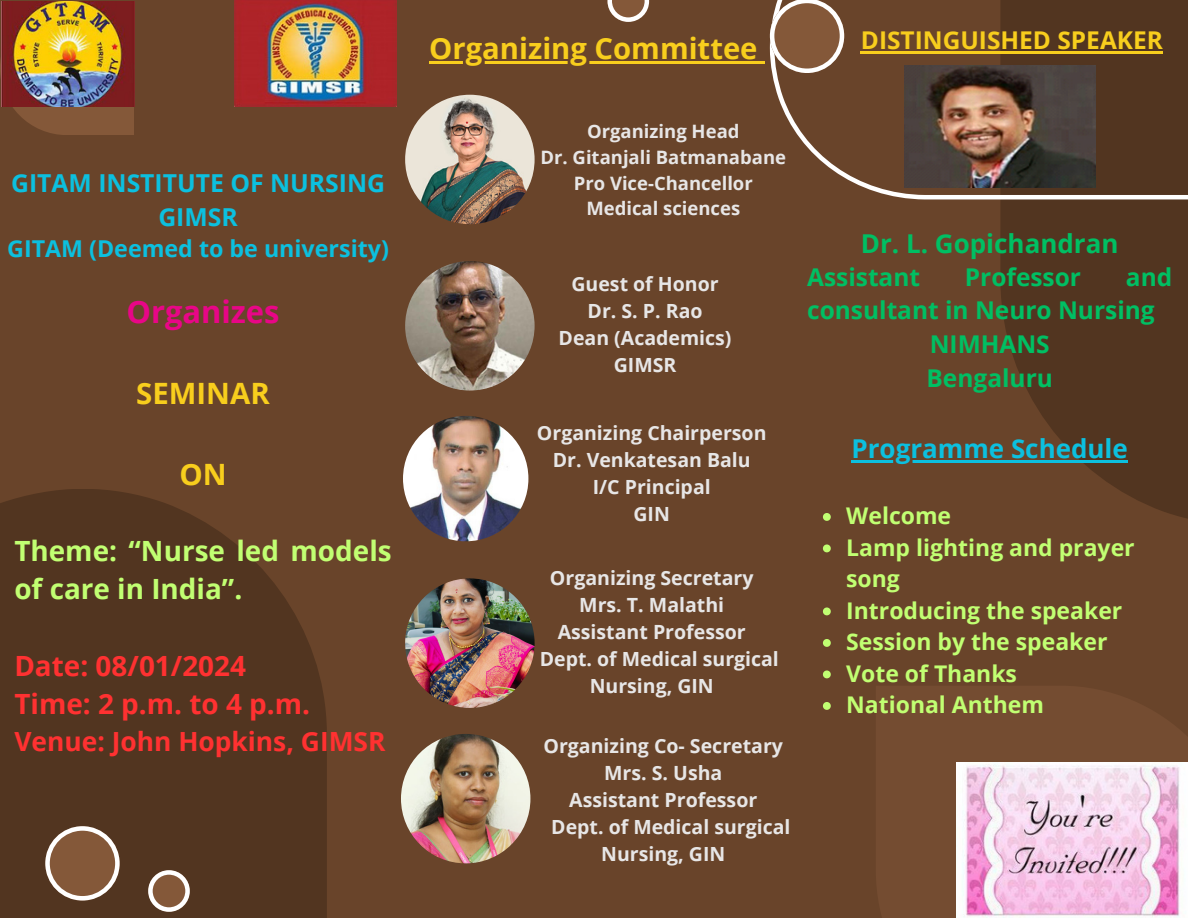
<style>
.page{position:relative;width:1188px;height:918px;background:#69442a}
.page>*{position:absolute;margin:0;border:0;box-sizing:border-box;transform-origin:0 0}
.t1{font:700 30.9px "Open Sans";color:#e80687}
.t2{font:700 29.4px "Open Sans";color:#f8ce1d}
.t3{font:700 29.25px "Open Sans";color:#f8ce1d}
.t4{font:700 27.9px/38.2px "Open Sans";color:#c1ff72}
.t5{font:700 27.9px "Open Sans";color:#ff3131}
.t6{font:700 26.4px "Open Sans";color:#ff3131}
.t7{font:700 25.95px "Open Sans";color:#00bf63}
.t8{font:700 25.95px "Open Sans";color:#0cc0df}
.t9{font:700 24.75px "Open Sans";color:#0cc0df}
.t10{font:700 24.45px/33.8px "Open Sans";color:#00bf63}
.t11{font:700 24.45px "Open Sans";color:#f8ce1d}
.t12{font:700 23.25px "Open Sans";color:#0cc0df}
.t13{font:700 22.95px/31.5px "Open Sans";color:#c1ff72}
.t14{font:700 19.5px/27px "Open Sans";color:#e7e6e6}
.t15{font:700 18.45px "Open Sans";color:#e7e6e6}
</style>
<div class="page">
<div style="left:0;top:489px;width:327px;height:429px;background:#523520"></div>
<svg style="left:1000px;top:199px;width:188px;height:320px;fill:#523520"></svg>
<svg style="left:772px;top:0;width:416px;height:199px"></svg>
<div style="left:876px;top:686px;width:312px;height:232px;background:#744c31"></div>
<svg style="left:0;top:59px;width:134px;height:76px"></svg>
<svg style="left:45px;top:826px;width:75px;height:74px"></svg>
<svg style="left:607px;top:0;width:42px;height:22px"></svg>
<svg style="left:148px;top:870px;width:42px;height:42px"></svg>
<img style="left:1px;top:1px;width:134px;height:106px">
<img style="left:235px;top:0;width:162px;height:107px">
<img style="left:405px;top:95px;width:130px;height:129px;border-radius:50%">
<img style="left:403px;top:416px;width:125px;height:125px;border-radius:50%">
<img style="left:405px;top:578px;width:130px;height:130px;border-radius:50%">
<img style="left:905px;top:65px;width:191px;height:123px">
<img style="left:401px;top:734px;width:129px;height:129px;border-radius:50%">
<img style="left:956px;top:763px;width:232px;height:155px">
<img style="left:405px;top:261px;width:130px;height:130px;border-radius:50%">
<hr style="left:429px;top:61px;width:329px;height:3px;background:#f8ce1d">
<svg style="left:758px;top:0;width:86px;height:73px"></svg>
<hr style="left:861px;top:52px;width:302px;height:2px;background:#f8ce1d">
<hr style="left:852px;top:460px;width:276px;height:2px;background:#0cc0df">
<svg style="left:823px;top:513px;width:8px;height:8px"></svg>
<svg style="left:823px;top:544px;width:8px;height:8px"></svg>
<svg style="left:823px;top:607px;width:8px;height:8px"></svg>
<svg style="left:823px;top:639px;width:8px;height:8px"></svg>
<svg style="left:823px;top:670px;width:8px;height:8px"></svg>
<svg style="left:823px;top:702px;width:8px;height:8px"></svg>
<p class="t9" style="left:11px;top:166px;width:375px">GITAM INSTITUTE OF NURSING</p>
<p class="t9" style="left:158px;top:200px;width:81px">GIMSR</p>
<p class="t12" style="left:7px;top:233px;width:383px">GITAM (Deemed to be university)</p>
<p class="t1" style="left:126px;top:290px;width:155px">Organizes</p>
<p class="t2" style="left:136px;top:372px;width:135px">SEMINAR</p>
<p class="t2" style="left:179px;top:453px;width:49px">ON</p>
<p class="t4" style="left:14px;top:531px;width:379px">Theme: “Nurse led models of care in India”.</p>
<p class="t5" style="left:14px;top:646px;width:233px">Date: 08/01/2024</p>
<p class="t5" style="left:14px;top:684px;width:297px">Time: 2 p.m. to 4 p.m.</p>
<p class="t6" style="left:14px;top:723px;width:373px">Venue: John Hopkins, GIMSR</p>
<p class="t3" style="left:429px;top:28px;width:330px">Organizing Committee</p>
<p class="t11" style="left:861px;top:23px;width:304px">DISTINGUISHED SPEAKER</p>
<p class="t15" style="left:587px;top:119px;width:154px">Organizing Head</p>
<p class="t15" style="left:540px;top:144px;width:247px">Dr. Gitanjali Batmanabane</p>
<p class="t15" style="left:574px;top:170px;width:181px">Pro Vice-Chancellor</p>
<p class="t15" style="left:586px;top:195px;width:155px">Medical sciences</p>
<p class="t14" style="left:571px;top:270px;width:149px">Guest of Honor</p>
<p class="t14" style="left:588px;top:297px;width:116px">Dr. S. P. Rao</p>
<p class="t14" style="left:559px;top:324px;width:174px">Dean (Academics)</p>
<p class="t14" style="left:614px;top:351px;width:64px">GIMSR</p>
<p class="t14" style="left:537px;top:419px;width:231px">Organizing Chairperson</p>
<p class="t14" style="left:553px;top:446px;width:199px">Dr. Venkatesan Balu</p>
<p class="t14" style="left:593px;top:473px;width:119px">I/C Principal</p>
<p class="t14" style="left:634px;top:500px;width:38px">GIN</p>
<p class="t14" style="left:550px;top:564px;width:205px">Organizing Secretary</p>
<p class="t14" style="left:579px;top:591px;width:146px">Mrs. T. Malathi</p>
<p class="t14" style="left:558px;top:618px;width:190px">Assistant Professor</p>
<p class="t14" style="left:590px;top:645px;width:191px;text-indent:-50px">Dept. of Medical surgical<br>Nursing, GIN</p>
<p class="t14" style="left:544px;top:732px;width:241px">Organizing Co- Secretary</p>
<p class="t14" style="left:604px;top:759px;width:120px">Mrs. S. Usha</p>
<p class="t14" style="left:569px;top:786px;width:190px">Assistant Professor</p>
<p class="t14" style="left:601px;top:813px;width:191px;text-indent:-50px">Dept. of Medical surgical<br>Nursing, GIN</p>
<p class="t7" style="left:861px;top:225px;width:259px">Dr. L. Gopichandran</p>
<p class="t10" style="left:807px;top:259px;width:114px">Assistant</p>
<p class="t10" style="left:965px;top:259px;width:118px">Professor</p>
<p class="t10" style="left:807px;top:259px;width:367px;text-indent:319px">and consultant in Neuro Nursing</p>
<p class="t10" style="left:930px;top:327px;width:122px">NIMHANS</p>
<p class="t10" style="left:927px;top:361px;width:128px">Bengaluru</p>
<p class="t8" style="left:852px;top:430px;width:278px">Programme Schedule</p>
<p class="t13" style="left:846px;top:500px;width:106px">Welcome</p>
<p class="t13" style="left:846px;top:531px;width:290px">Lamp lighting and prayer song</p>
<p class="t13" style="left:846px;top:594px;width:278px">Introducing the speaker</p>
<p class="t13" style="left:846px;top:626px;width:263px">Session by the speaker</p>
<p class="t13" style="left:846px;top:657px;width:172px">Vote of Thanks</p>
<p class="t13" style="left:846px;top:689px;width:199px">National Anthem</p>
</div>
